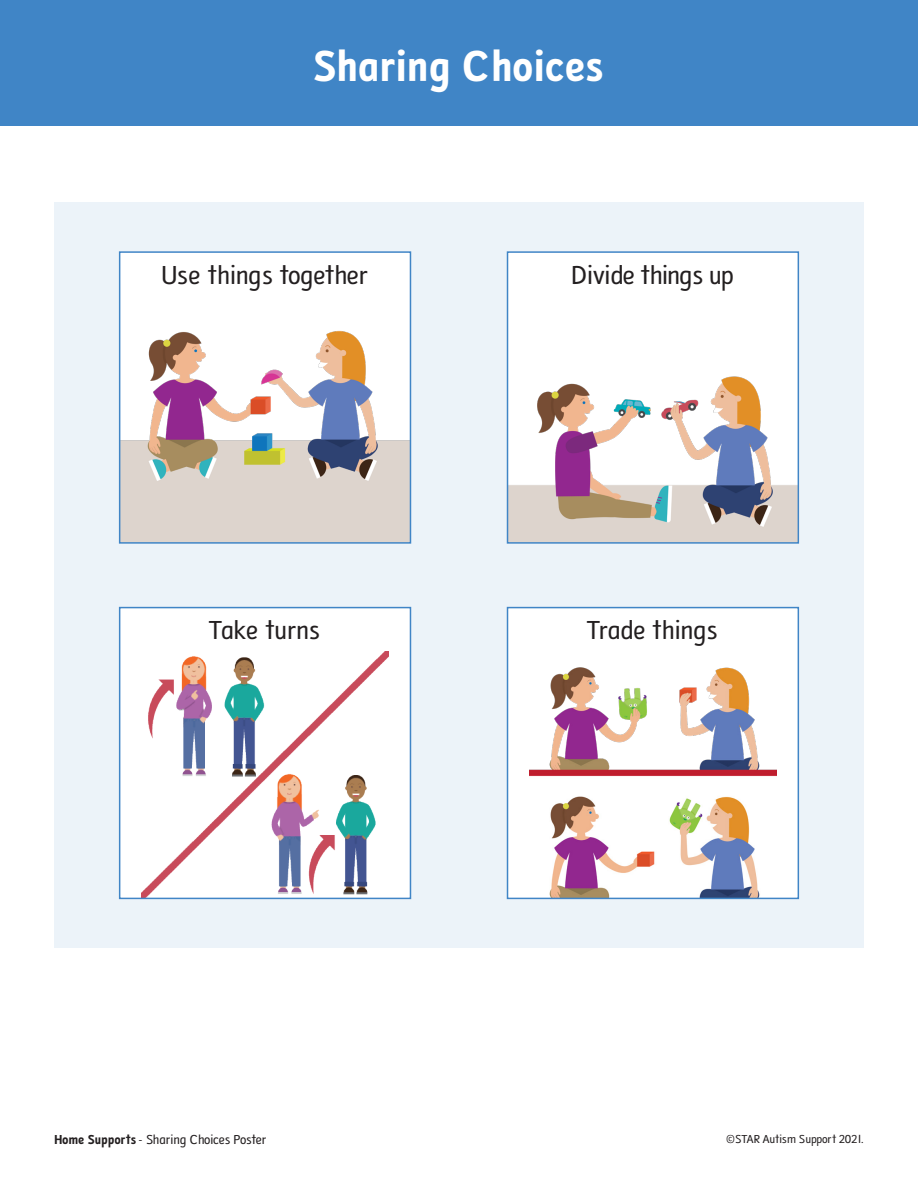
<style>
.page{position:relative;width:918px;height:1188px;background:#fff}
.page>*{position:absolute;margin:0;border:0;box-sizing:border-box;transform-origin:0 0}
.Header-Description{font:45px "Folder Bold Primary";letter-spacing:-.04em;color:#fff}
.Header-Main{font:27px "Folder Reg Primary";letter-spacing:-.04em;color:#231f20}
.Header-Main-2{font:27px "Folder Reg Primary";letter-spacing:-.02em;color:#231f20}
.t1{font:13.5px "Folder Reg Primary";letter-spacing:-.04em;color:#231f20}
.t2{font:12px "Folder Reg Primary";letter-spacing:-.025em;color:#231f20}
.s1{font-family:"Folder Bold Primary"}
</style>
<div class="page">
<div style="left:0;top:0;width:918px;height:126px;background:#4085c6"></div>
<div style="left:54px;top:202px;width:810px;height:746px;background:linear-gradient(to right,#ecf3f9,#ecf3f9)"></div>
<div style="left:508px;top:252px;width:290px;height:291px;background:#fff"></div>
<img style="left:510px;top:376px;width:286px;height:165px">
<div style="left:507px;top:251px;width:292px;height:293px;border:2px solid #4085c6"></div>
<img style="left:122px;top:254px;width:286px;height:287px">
<div style="left:119px;top:251px;width:292px;height:293px;border:2px solid #4085c6"></div>
<div style="left:120px;top:608px;width:290px;height:290px;background:#fff"></div>
<img style="left:142px;top:652px;width:246px;height:244px">
<div style="left:119px;top:607px;width:292px;height:292px;border:2px solid #4085c6"></div>
<div style="left:508px;top:608px;width:290px;height:290px;background:#fff"></div>
<img style="left:530px;top:667px;width:246px;height:229px">
<div style="left:507px;top:607px;width:292px;height:292px;border:2px solid #4085c6"></div>
<p class="Header-Description" style="left:313px;top:40px;width:293px">Sharing Choices</p>
<p class="Header-Main" style="left:161px;top:260px;width:209px">Use things together</p>
<p class="Header-Main-2" style="left:571px;top:260px;width:165px">Divide things up</p>
<p class="Header-Main" style="left:210px;top:615px;width:113px">Take turns</p>
<p class="Header-Main" style="left:588px;top:615px;width:132px">Trade things</p>
<p class="t1" style="left:54px;top:1132px;width:214px"><span class="s1">Home Supports</span> - Sharing Choices Poster</p>
<p class="t2" style="left:726px;top:1132px;width:139px">©STAR Autism Support 2021.</p>
</div>
